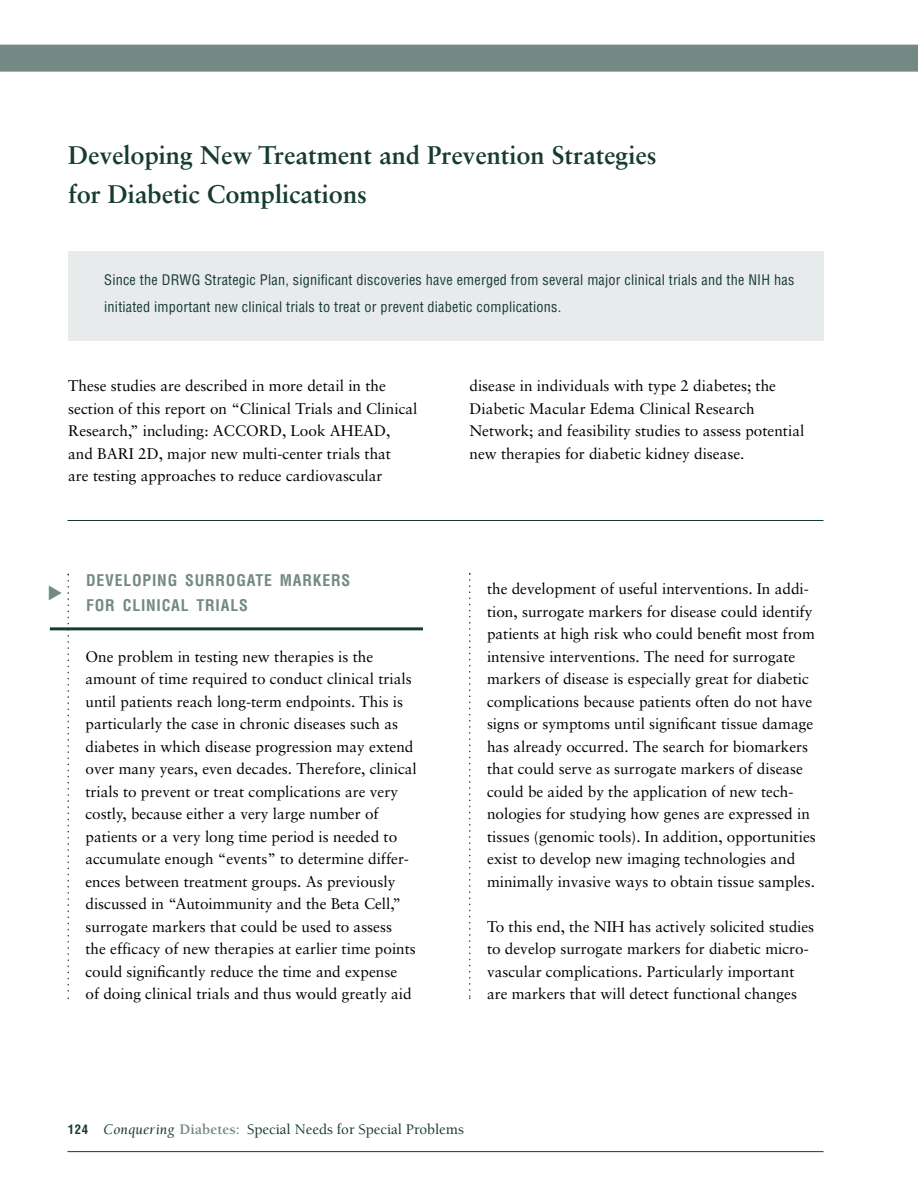
<style>
.page{position:relative;width:918px;height:1188px;background:#fff}
.page>*{position:absolute;margin:0;border:0;box-sizing:border-box;transform-origin:0 0}
.t1{font:700 25.5px/39px "Sabon";color:#163b32}
.t2{font:700 condensed 15.75px/25.5px "Helvetica";letter-spacing:.05em;color:#738984}
.t3{font:15.3px/22.5px "Sabon";color:#000}
.t4{font:500 15px "Berkeley";color:#163b32}
.t5{font:condensed 14.25px/27px "Helvetica";letter-spacing:.015em;color:#163b32}
.s1{font-family:"Helvetica";font-weight:700;font-stretch:condensed;font-size:12.75px}
.s2{font-weight:400;font-style:italic}
.s3{font-weight:700;color:#738984}
</style>
<div class="page">
<hr style="left:68px;top:1151px;width:756px;height:1px;background:#163b32">
<div style="left:0;top:45px;width:918px;height:27px;background:#738984"></div>
<div style="left:68px;top:252px;width:756px;height:89px;background:#e8ebeb"></div>
<hr style="left:50px;top:627px;width:373px;height:3px;background:#163b32">
<svg style="left:68px;top:574px;width:1px;height:425px"></svg>
<svg style="left:469px;top:573px;width:2px;height:426px"></svg>
<hr style="left:68px;top:520px;width:756px;height:1px;background:#163b32">
<h1 class="t1" style="left:68px;top:138px;width:590px">Developing New Treatment and Prevention Strategies for Diabetic Complications</h1>
<p class="t5" style="left:104px;top:267px;width:692px">Since the DRWG Strategic Plan, significant discoveries have emerged from several major clinical trials and the NIH has initiated important new clinical trials to treat or prevent diabetic complications.</p>
<p class="t3" style="left:68px;top:376px;width:351px">These studies are described in more detail in the section of this report on “Clinical Trials and Clinical Research,” including: ACCORD, Look AHEAD, and BARI 2D, major new multi-center trials that<br>are testing approaches to reduce cardiovascular</p>
<p class="t3" style="left:470px;top:376px;width:336px">disease in individuals with type 2 diabetes; the Diabetic Macular Edema Clinical Research Network; and feasibility studies to assess potential new therapies for diabetic kidney disease.</p>
<p class="t2" style="left:86px;top:569px;width:265px">DEVELOPING SURROGATE MARKERS<br>FOR CLINICAL TRIALS</p>
<p class="t3" style="left:487px;top:579px;width:330px">the development of useful interventions. In addi&shy;tion, surrogate markers for disease could identify patients at high risk who could benefit most from intensive interventions. The need for surrogate markers of disease is especially great for diabetic complications because patients often do not have signs or symptoms until significant tissue damage has already occurred. The search for biomarkers that could serve as surrogate markers of disease could be aided by the application of new tech&shy;nologies for studying how genes are expressed in tissues (genomic tools). In addition, opportunities exist to develop new imaging technologies and minimally invasive ways to obtain tissue samples.</p>
<p class="t3" style="left:487px;top:916px;width:329px">To this end, the NIH has actively solicited studies to develop surrogate markers for diabetic micro&shy;vascular complications. Particularly important are markers that will detect functional changes</p>
<p class="t3" style="left:85px;top:646px;width:333px">One problem in testing new therapies is the amount of time required to conduct clinical trials until patients reach long-term endpoints. This is particularly the case in chronic diseases such as diabetes in which disease progression may extend over many years, even decades. Therefore, clinical trials to prevent or treat complications are very costly, because either a very large number of patients or a very long time period is needed to accumulate enough “events” to determine differ&shy;ences between treatment groups. As previously discussed in “Autoimmunity and the Beta Cell,” surrogate markers that could be used to assess<br>the efficacy of new therapies at earlier time points could significantly reduce the time and expense<br>of doing clinical trials and thus would greatly aid</p>
<p class="t4" style="left:68px;top:1123px;width:398px"><span class="s1">124</span> <span class="s2">Conquering</span> <span class="s3">Diabetes:</span> Special Needs for Special Problems</p>
</div>
